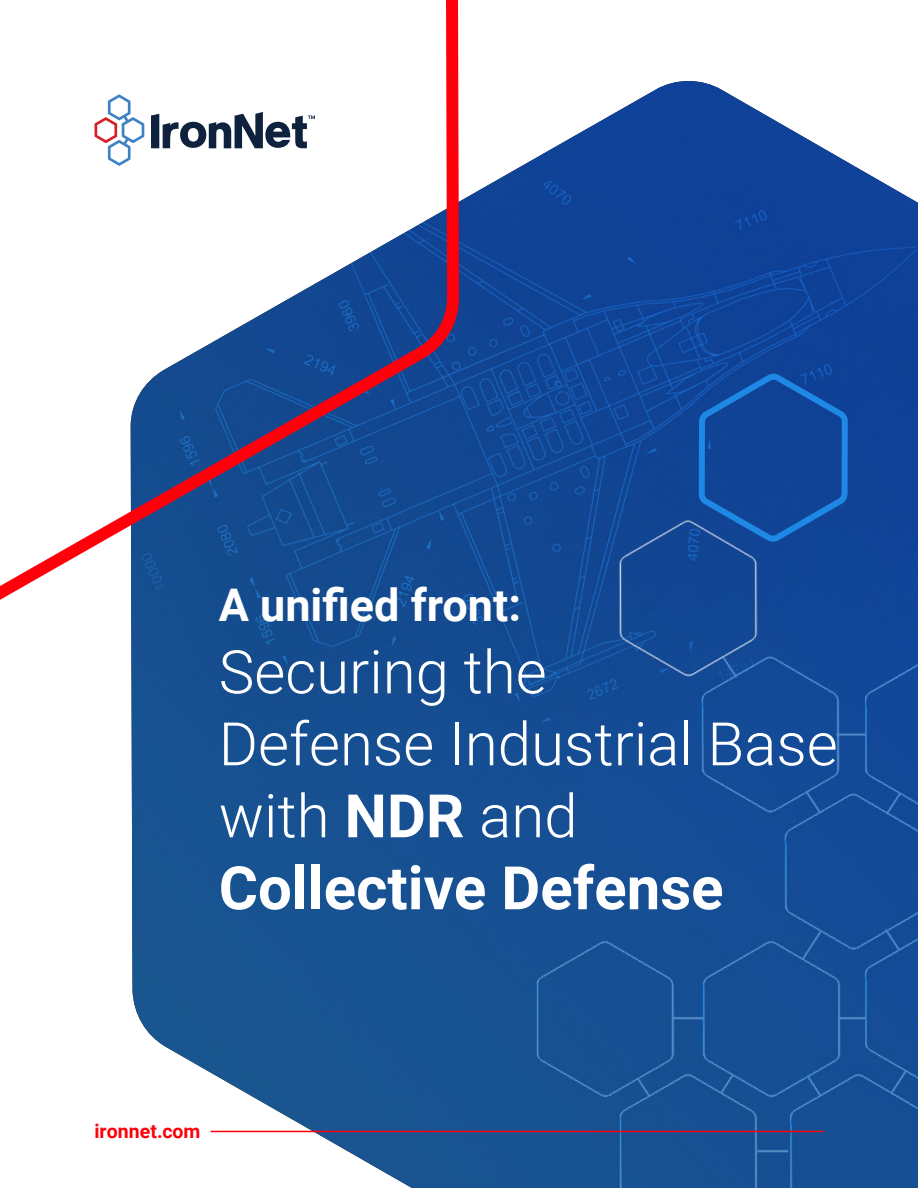
<style>
.page{position:relative;width:918px;height:1188px;background:#fff}
.page>*{position:absolute;margin:0;border:0;box-sizing:border-box;transform-origin:0 0}
.t1{font:300 60px/72px "Roboto";color:#fff}
.t2{font:700 45px "Roboto";color:#fff}
.t3{font:700 19.5px "Roboto";color:#ff000b}
.s1{font-weight:700}
</style>
<div class="page">
<img style="left:131px;top:81px;width:787px;height:1107px">
<svg style="left:0;top:0;width:465px;height:645px"></svg>
<hr style="left:211px;top:1131px;width:613px;height:1px;background:#ff000b">
<svg style="left:695px;top:368px;width:156px;height:178px;background:#114a9e"></svg>
<svg style="left:94px;top:94px;width:50px;height:72px"></svg>
<svg style="left:151px;top:112px;width:164px;height:36px"></svg>
<p class="t2" style="left:219px;top:574px;width:304px">A unified front:</p>
<p class="t1" style="left:219px;top:634px;width:621px">Securing the<br>Defense Industrial Base with <span class="s1">NDR</span> and<br><span class="s1">Collective Defense</span></p>
<p class="t3" style="left:94px;top:1117px;width:107px">ironnet.com</p>
</div>
